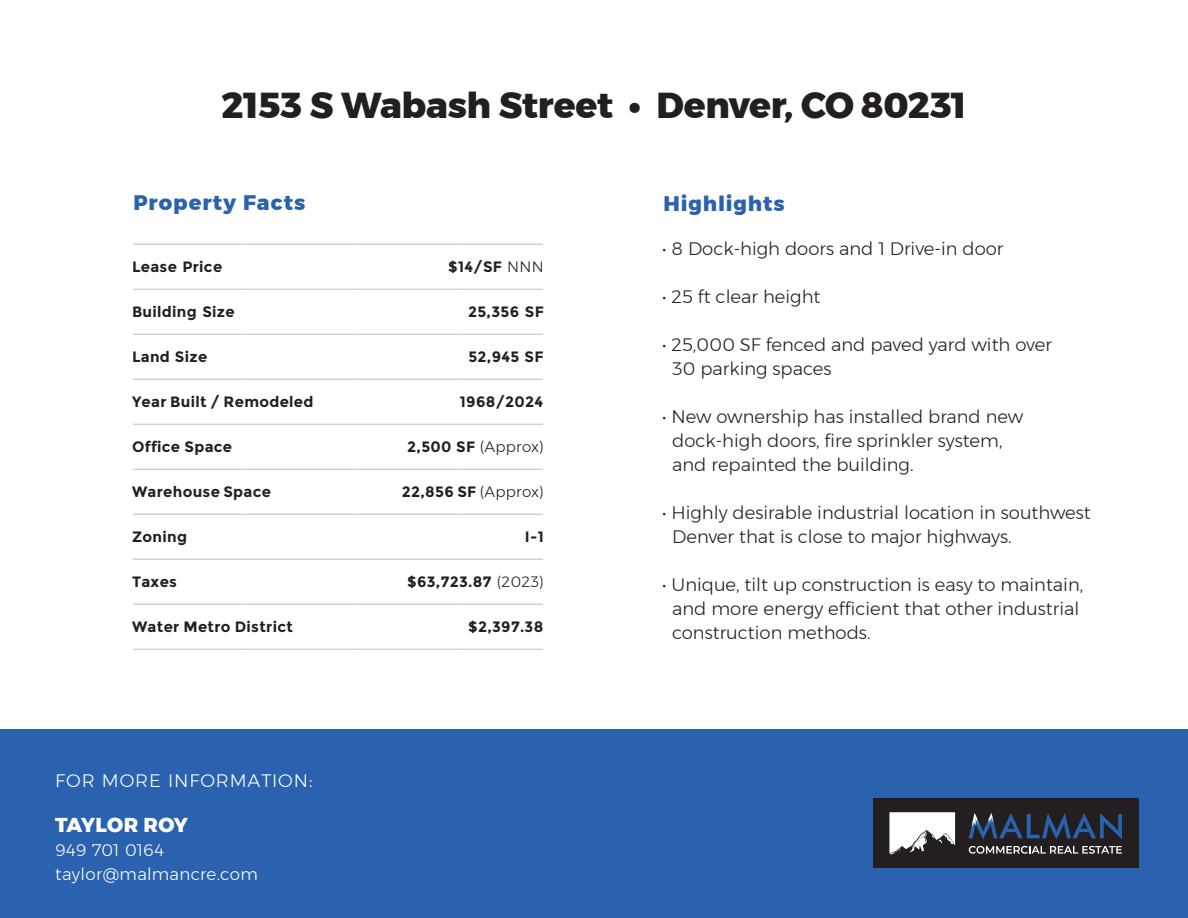
<style>
.page{position:relative;width:1188px;height:918px;background:#fff}
.page>*{position:absolute;margin:0;border:0;box-sizing:border-box;transform-origin:0 0}
.t1{font:800 36px "Montserrat";letter-spacing:-.01em;color:#231f20}
.Subhead{font:800 21px "Montserrat";letter-spacing:.04em;color:#2a62af}
.t2{font:800 20.1px "Montserrat";letter-spacing:.01em;color:#fff}
.t3{font:300 18px "Montserrat";color:#231f20}
.Subhead-2{font:300 18px "Montserrat";letter-spacing:.05em;color:#fff}
.t4{font:300 16.65px "Montserrat";letter-spacing:.015em;color:#fff}
.t5{font:700 15px/15.8px "Montserrat";letter-spacing:.02em;color:#cdced0;text-align:right}
.t6{font:700 15px "Montserrat";letter-spacing:.02em;color:#231f20}
.s1{font-weight:300}
.s2{color:#231f20}
.s3{font-weight:300;color:#231f20}
</style>
<div class="page">
<div style="left:0;top:729px;width:1188px;height:189px;background:#2a62af"></div>
<div style="left:873px;top:799px;width:266px;height:69px;background:#231f20"></div>
<svg style="left:969px;top:846px;width:153px;height:8px"></svg>
<svg style="left:969px;top:813px;width:153px;height:26px"></svg>
<svg style="left:889px;top:812px;width:66px;height:43px"></svg>
<p class="t1" style="left:221px;top:76px;width:747px">2153 S Wabash Street • Denver, CO 80231</p>
<p class="Subhead" style="left:134px;top:186px;width:173px">Property Facts</p>
<p class="Subhead" style="left:663px;top:186px;width:123px">Highlights</p>
<p class="t3" style="left:662px;top:235px;width:343px">• 8 Dock-high doors and 1 Drive-in door</p>
<p class="t3" style="left:662px;top:283px;width:160px">• 25 ft clear height</p>
<p class="t3" style="left:662px;top:331px;width:391px">• 25,000 SF fenced and paved yard with over</p>
<p class="t3" style="left:672px;top:355px;width:161px">30 parking spaces</p>
<p class="t3" style="left:662px;top:403px;width:362px">• New ownership has installed brand new</p>
<p class="t3" style="left:672px;top:427px;width:332px">dock-high doors, fire sprinkler system,</p>
<p class="t3" style="left:672px;top:451px;width:243px">and repainted the building.</p>
<p class="t3" style="left:662px;top:499px;width:430px">• Highly desirable industrial location in southwest</p>
<p class="t3" style="left:672px;top:523px;width:341px">Denver that is close to major highways.</p>
<p class="t3" style="left:662px;top:571px;width:422px">• Unique, tilt up construction is easy to maintain,</p>
<p class="t3" style="left:672px;top:595px;width:409px">and more energy efficient that other industrial</p>
<p class="t3" style="left:672px;top:619px;width:200px">construction methods.</p>
<p class="t5" style="left:132px;top:230px;width:414px">___________________________________________________</p>
<p class="t6" style="left:132px;top:258px;width:92px">Lease Price</p>
<p class="t6" style="left:448px;top:258px;width:97px">$14/SF <span class="s1">NNN</span></p>
<p class="t5" style="left:132px;top:275px;width:414px">___________________________________________________</p>
<p class="t6" style="left:132px;top:303px;width:104px">Building Size</p>
<p class="t6" style="left:468px;top:303px;width:77px">25,356 SF</p>
<p class="t5" style="left:132px;top:320px;width:414px">___________________________________________________</p>
<p class="t6" style="left:132px;top:348px;width:77px">Land Size</p>
<p class="t6" style="left:468px;top:348px;width:77px">52,945 SF</p>
<p class="t5" style="left:132px;top:365px;width:414px">___________________________________________________</p>
<p class="t6" style="left:132px;top:393px;width:183px">Year Built / Remodeled</p>
<p class="t6" style="left:460px;top:393px;width:85px">1968/2024</p>
<p class="t5" style="left:132px;top:410px;width:414px">___________________________________________________</p>
<p class="t6" style="left:132px;top:438px;width:102px">Office Space</p>
<p class="t5" style="left:132px;top:439px;width:414px"><span class="s2">2,500 SF</span> <span class="s3">(Approx) </span>___________________________________________________</p>
<p class="t6" style="left:132px;top:483px;width:141px">Warehouse Space</p>
<p class="t5" style="left:132px;top:484px;width:414px"><span class="s2">22,856 SF</span> <span class="s3">(Approx) </span>___________________________________________________</p>
<p class="t6" style="left:132px;top:528px;width:57px">Zoning</p>
<p class="t6" style="left:525px;top:528px;width:20px">I-1</p>
<p class="t5" style="left:132px;top:545px;width:414px">___________________________________________________</p>
<p class="t6" style="left:132px;top:573px;width:47px">Taxes</p>
<p class="t6" style="left:407px;top:573px;width:138px">$63,723.87 <span class="s1">(2023)</span></p>
<p class="t5" style="left:132px;top:590px;width:414px">___________________________________________________</p>
<p class="t6" style="left:132px;top:618px;width:163px">Water Metro District</p>
<p class="t6" style="left:468px;top:618px;width:77px">$2,397.38</p>
<p class="t5" style="left:132px;top:635px;width:414px">___________________________________________________</p>
<p class="Subhead-2" style="left:55px;top:767px;width:259px">FOR MORE INFORMATION:</p>
<p class="t2" style="left:55px;top:808px;width:134px">TAYLOR ROY</p>
<p class="t4" style="left:55px;top:837px;width:110px">949 701 0164</p>
<p class="t4" style="left:55px;top:861px;width:204px">taylor@malmancre.com</p>
</div>
